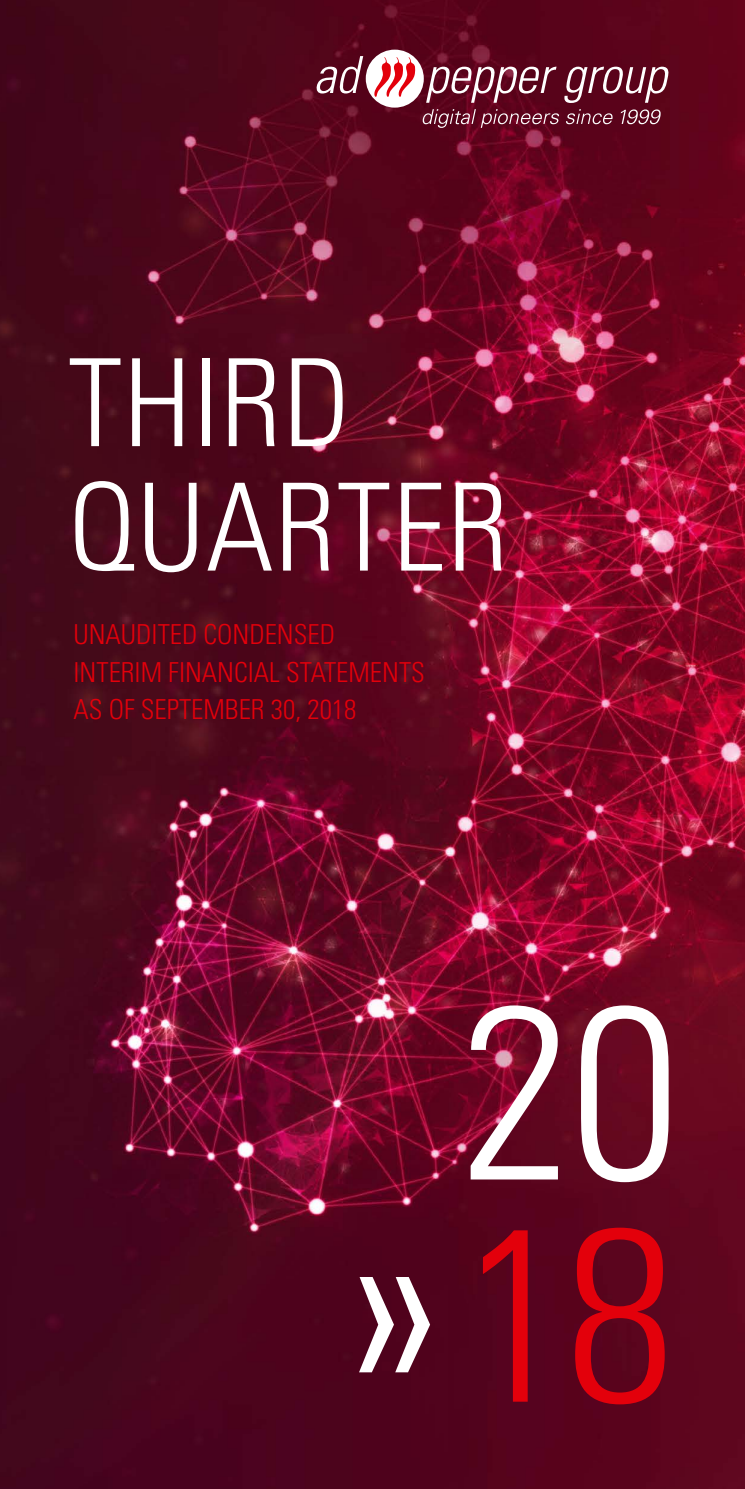
<style>
.page{position:relative;width:745px;height:1489px;background:#fff}
.page>*{position:absolute;margin:0;border:0;box-sizing:border-box;transform-origin:0 0}
.t1{font:300 condensed 245.75px "Univers LT Std";color:#fff}
.t2{font:300 condensed 245.75px "Univers LT Std";color:#e3000b}
.t3{font:300 condensed 121.5px/124.5px "Univers LT Std";letter-spacing:.01em;color:#fff}
.t4{font:300 condensed 27.5px/37.5px "Univers LT Std";color:#e3000b}
</style>
<div class="page">
<img style="left:0;top:0;width:744px;height:1488px">
<svg style="left:316px;top:56px;width:47px;height:37px"></svg>
<svg style="left:426px;top:67px;width:130px;height:36px"></svg>
<svg style="left:563px;top:67px;width:106px;height:36px"></svg>
<div style="left:365px;top:50px;width:58px;height:58px;background:#fff;border-radius:50%"></div>
<svg style="left:374px;top:57px;width:41px;height:40px"></svg>
<svg style="left:422px;top:109px;width:137px;height:19px"></svg>
<svg style="left:565px;top:109px;width:47px;height:15px"></svg>
<svg style="left:620px;top:109px;width:40px;height:15px"></svg>
<h2 class="t3" style="left:68px;top:341px;width:441px">THIRD<br>QUARTER</h2>
<p class="t4" style="left:73px;top:616px;width:353px">UNAUDITED CONDENSED<br>INTERIM FINANCIAL STATEMENTS<br>AS OF SEPTEMBER 30, 2018</p>
<h1 class="t1" style="left:442px;top:1488px;width:97px;rotate:-180deg">«</h1>
<h1 class="t1" style="left:460px;top:945px;width:220px">20</h1>
<h1 class="t2" style="left:460px;top:1167px;width:215px">18</h1>
</div>
